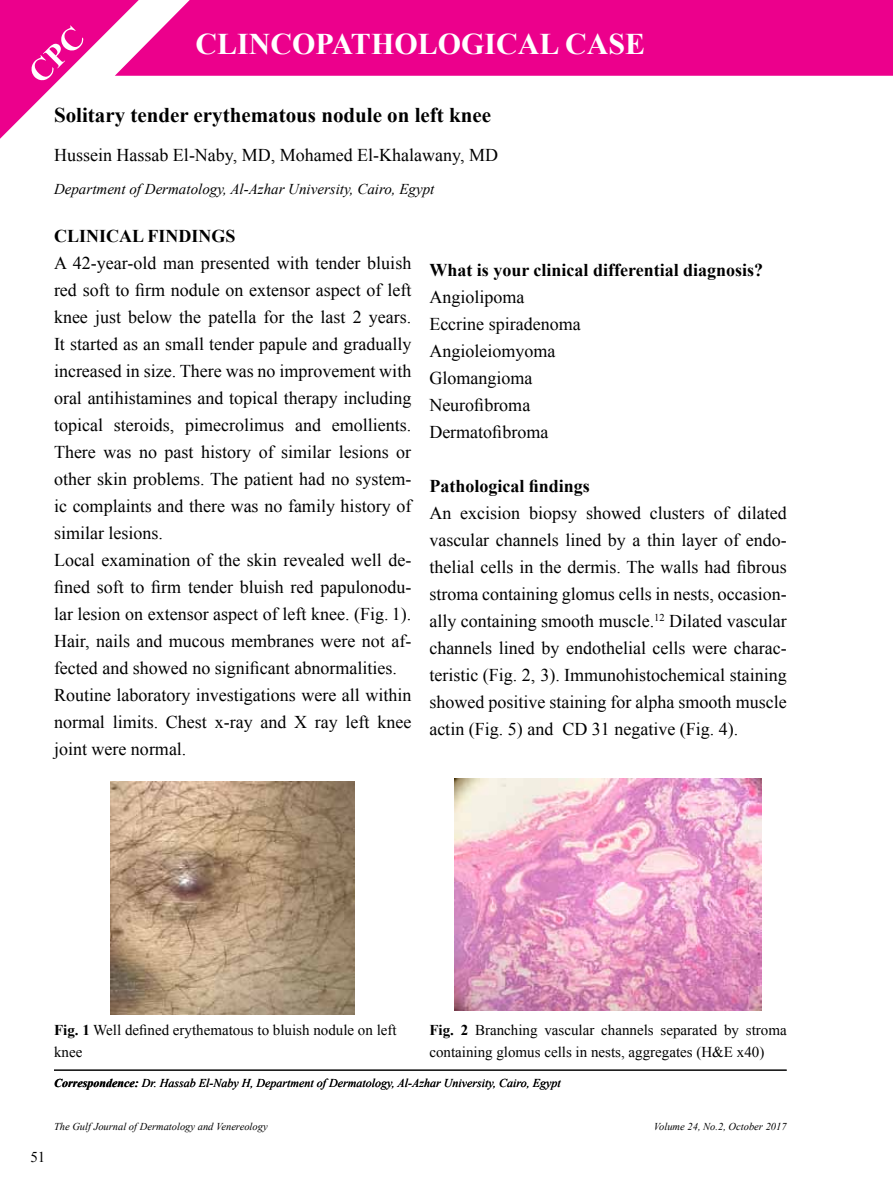
<style>
.page{position:relative;width:893px;height:1191px;background:#fff}
.page>*{position:absolute;margin:0;border:0;box-sizing:border-box;transform-origin:0 0}
.t1{font:700 30px "Times New Roman";color:#fff}
.t2{font:700 21px "Times New Roman";color:#000}
.t3{font:18px/27px "Times New Roman";color:#000}
.t4{font:700 18px "Times New Roman";color:#000}
.t5{font:15px/22.5px "Times New Roman";color:#000}
.t6{font:italic 15px "Times New Roman";color:#000}
.t7{font:italic 12px "Times New Roman";color:#000}
.t8{font:italic 10.5px "Times New Roman";color:#000}
.s1{font-weight:700}
</style>
<div class="page">
<div style="left:139px;top:0;width:754px;height:76px;background:#ec008c"></div>
<hr style="left:54px;top:1069px;width:733px;height:1px;background:#000">
<img style="left:111px;top:782px;width:244px;height:232px">
<img style="left:455px;top:778px;width:306px;height:233px">
<svg style="left:0;top:0;width:139px;height:139px"></svg>
<h1 class="t1" style="left:195px;top:23px;width:451px">CLINCOPATHOLOGICAL CASE</h1>
<p class="t2" style="left:54px;top:100px;width:439px">Solitary tender erythematous nodule on left knee</p>
<p class="t3" style="left:54px;top:141px;width:446px">Hussein Hassab El-Naby, MD, Mohamed El-Khalawany, MD</p>
<p class="t6" style="left:54px;top:179px;width:382px">Department of Dermatology, Al-Azhar University, Cairo, Egypt</p>
<p class="t4" style="left:54px;top:224px;width:183px">CLINICAL FINDINGS</p>
<p class="t3" style="left:54px;top:249px;width:359px">A 42-year-old man presented with tender bluish red soft to firm nodule on extensor aspect of left knee just below the patella for the last 2 years.<br>It started as an small tender papule and gradually increased in size. There was no improvement with oral antihistamines and topical therapy including topical steroids, pimecrolimus and emollients.<br>There was no past history of similar lesions or other skin problems. The patient had no system&shy;ic complaints and there was no family history of similar lesions.<br>Local examination of the skin revealed well de&shy;fined soft to firm tender bluish red papulonodu&shy;lar lesion on extensor aspect of left knee. (Fig. 1).<br>Hair, nails and mucous membranes were not af&shy;fected and showed no significant abnormalities.<br>Routine laboratory investigations were all within normal limits. Chest x-ray and X ray left knee joint were normal.</p>
<p class="t4" style="left:429px;top:258px;width:335px">What is your clinical differential diagnosis?</p>
<p class="t3" style="left:429px;top:283px;width:153px">Angiolipoma<br>Eccrine spiradenoma<br>Angioleiomyoma<br>Glomangioma<br>Neurofibroma<br>Dermatofibroma</p>
<p class="t4" style="left:429px;top:474px;width:162px">Pathological findings</p>
<p class="t3" style="left:429px;top:499px;width:359px;text-align:justify">An excision biopsy showed clusters of dilated vascular channels lined by a thin layer of endo&shy;thelial cells in the dermis. The walls had fibrous stroma containing glomus cells in nests, occasion&shy;ally containing smooth muscle.<sup>12</sup> Dilated vascular channels lined by endothelial cells were charac&shy;teristic (Fig. 2, 3). Immunohistochemical staining showed positive staining for alpha smooth muscle actin (Fig. 5) and CD 31 negative (Fig. 4).</p>
<p class="t5" style="left:54px;top:1018px;width:344px"><span class="s1">Fig. 1</span> Well defined erythematous to bluish nodule on left knee</p>
<p class="t5" style="left:429px;top:1018px;width:359px"><span class="s1">Fig. 2</span> Branching vascular channels separated by stroma containing glomus cells in nests, aggregates (H&amp;E x40)</p>
<p class="t7" style="left:54px;top:1074px;width:508px"><span class="s1">Correspondence:</span> Dr. Hassab El-Naby H, Department of Dermatology, Al-Azhar University, Cairo, Egypt</p>
<p class="t5" style="left:30px;top:1145px;width:16px">51</p>
<p class="t8" style="left:54px;top:1119px;width:215px">The Gulf Journal of Dermatology and Venereology</p>
<p class="t8" style="left:654px;top:1119px;width:134px">Volume 24, No.2, October 2017</p>
</div>
